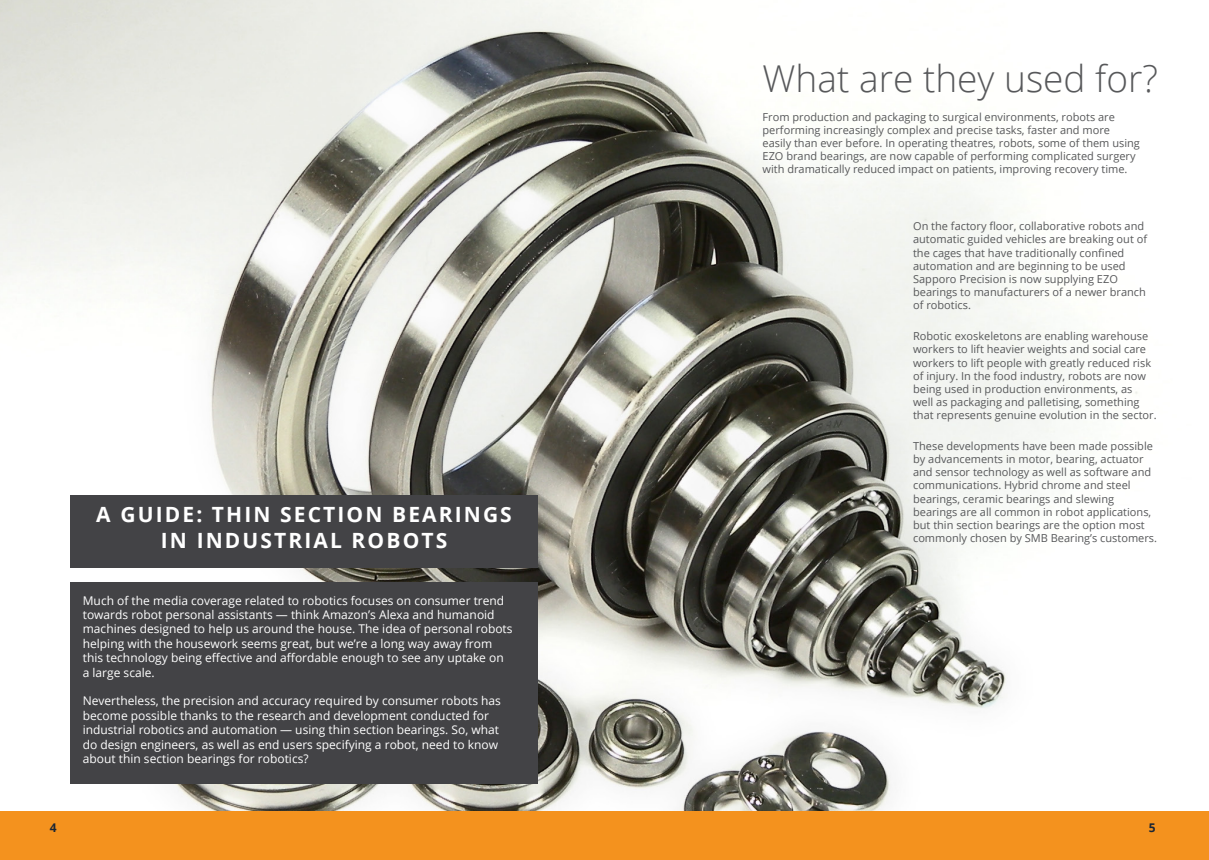
<style>
.page{position:relative;width:1209px;height:860px;background:#fff}
.page>*{position:absolute;margin:0;border:0;box-sizing:border-box;transform-origin:0 0}
.Subhead_-_Align_Cent{font:300 37px "Open Sans";color:#57585a}
.Header_-_Align_Cente{font:700 21px "Open Sans";letter-spacing:.1em;color:#fff}
.t1{font:12px/14.4px "Open Sans";color:#fff}
.t2{font:700 12px "Open Sans";color:#1c2634}
.Subhead_-_Align_Cent-2{font:11px/13.2px "Open Sans";color:#57585a}
</style>
<div class="page">
<div style="left:0;top:810px;width:1209px;height:50px;background:#f4921e"></div>
<img style="left:0;top:0;width:1138px;height:810px">
<div style="left:70px;top:495px;width:468px;height:72px;background:#434346"></div>
<div style="left:70px;top:582px;width:468px;height:202px;background:#434346"></div>
<p class="Subhead_-_Align_Cent" style="left:762px;top:54px;width:397px">What are they used for?</p>
<p class="Subhead_-_Align_Cent-2" style="left:762px;top:110px;width:379px">From production and packaging to surgical environments, robots are performing increasingly complex and precise tasks, faster and more easily than ever before. In operating theatres, robots, some of them using EZO brand bearings, are now capable of performing complicated surgery with dramatically reduced impact on patients, improving recovery time.</p>
<p class="Header_-_Align_Cente" style="left:96px;top:500px;width:417px">A GUIDE: THIN SECTION BEARINGS</p>
<p class="Header_-_Align_Cente" style="left:161px;top:526px;width:288px">IN INDUSTRIAL ROBOTS</p>
<p class="t1" style="left:83px;top:593px;width:423px">Much of the media coverage related to robotics focuses on consumer trend</p>
<p class="t1" style="left:83px;top:607px;width:413px">towards robot personal assistants — think Amazon’s Alexa and humanoid</p>
<p class="t1" style="left:83px;top:621px;width:431px">machines designed to help us around the house. The idea of personal robots</p>
<p class="t1" style="left:83px;top:636px;width:411px">helping with the housework seems great, but we’re a long way away from</p>
<p class="t1" style="left:83px;top:650px;width:422px">this technology being effective and affordable enough to see any uptake on a large scale.</p>
<p class="t1" style="left:83px;top:693px;width:420px">Nevertheless, the precision and accuracy required by consumer robots has</p>
<p class="t1" style="left:83px;top:708px;width:408px">become possible thanks to the research and development conducted for</p>
<p class="t1" style="left:83px;top:722px;width:418px">industrial robotics and automation — using thin section bearings. So, what</p>
<p class="t1" style="left:83px;top:737px;width:417px">do design engineers, as well as end users specifying a robot, need to know</p>
<p class="t1" style="left:83px;top:751px;width:227px">about thin section bearings for robotics?</p>
<p class="Subhead_-_Align_Cent-2" style="left:913px;top:219px;width:235px">On the factory floor, collaborative robots and automatic guided vehicles are breaking out of the cages that have traditionally confined automation and are beginning to be used Sapporo Precision is now supplying EZO bearings to manufacturers of a newer branch of robotics.</p>
<p class="Subhead_-_Align_Cent-2" style="left:913px;top:329px;width:245px">Robotic exoskeletons are enabling warehouse workers to lift heavier weights and social care workers to lift people with greatly reduced risk of injury. In the food industry, robots are now being used in production environments, as<br>well as packaging and palletising, something that represents genuine evolution in the sector.</p>
<p class="Subhead_-_Align_Cent-2" style="left:913px;top:439px;width:245px">These developments have been made possible by advancements in motor, bearing, actuator and sensor technology as well as software and communications. Hybrid chrome and steel bearings, ceramic bearings and slewing bearings are all common in robot applications, but thin section bearings are the option most commonly chosen by SMB Bearing’s customers.</p>
<p class="t2" style="left:50px;top:819px;width:8px">4</p>
<p class="t2" style="left:1148px;top:819px;width:8px">5</p>
</div>
